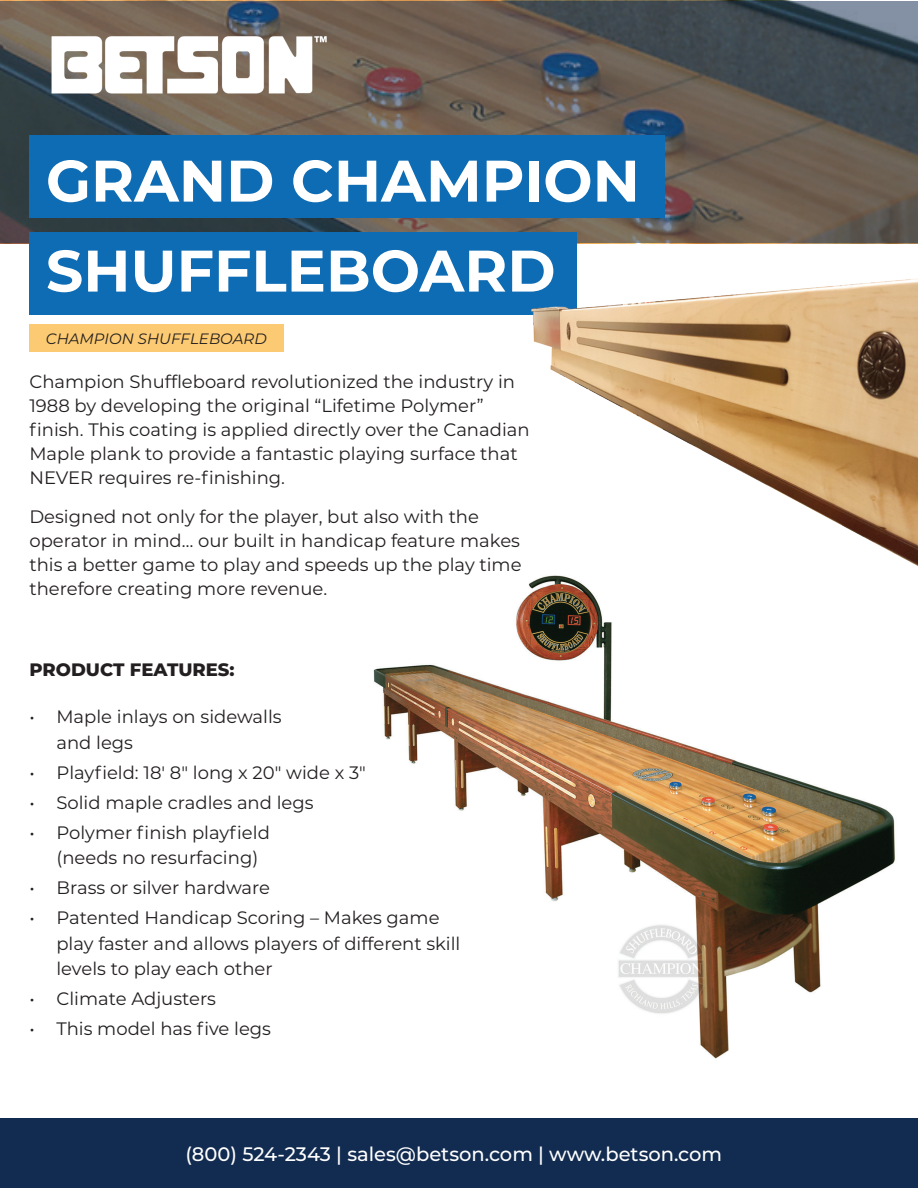
<style>
.page{position:relative;width:918px;height:1188px;background:#fff}
.page>*{position:absolute;margin:0;border:0;box-sizing:border-box;transform-origin:0 0}
.t1{font:700 58.5px/90px "Montserrat";color:#fff}
.t2{font:500 19.5px "Montserrat";color:#fff}
.t3{font:18px/24px "Montserrat";color:#231f20}
.t4{font:800 18px "Montserrat";color:#231f20}
.t5{font:italic 15px "Montserrat";color:#231f20}
</style>
<div class="page">
<svg style="left:0;top:1px;width:917px;height:242px;background:#5c5753"></svg>
<img style="left:48px;top:28px;width:285px;height:70px">
<img style="left:373px;top:583px;width:522px;height:476px">
<div style="left:29px;top:232px;width:548px;height:82px;background:#0e6cb4"></div>
<div style="left:29px;top:135px;width:636px;height:83px;background:#0e6cb4"></div>
<div style="left:0;top:1119px;width:918px;height:69px;background:#122b50"></div>
<img style="left:525px;top:243px;width:392px;height:340px">
<div style="left:29px;top:325px;width:255px;height:27px;background:#fbca72"></div>
<h1 class="t1" style="left:46px;top:133px;width:595px">GRAND CHAMPION<br>SHUFFLEBOARD</h1>
<p class="t5" style="left:46px;top:328px;width:222px">CHAMPION SHUFFLEBOARD</p>
<p class="t3" style="left:29px;top:369px;width:502px">Champion Shuffleboard revolutionized the industry in 1988 by developing the original “Lifetime Polymer” finish. This coating is applied directly over the Canadian Maple plank to provide a fantastic playing surface that NEVER requires re-finishing.</p>
<p class="t3" style="left:29px;top:504px;width:494px">Designed not only for the player, but also with the operator in mind… our built in handicap feature makes this a better game to play and speeds up the play time therefore creating more revenue.</p>
<p class="t4" style="left:29px;top:657px;width:207px">PRODUCT FEATURES:</p>
<p class="t3" style="left:56px;top:704px;width:227px;line-height:25.5px;text-indent:-27px">• Maple inlays on sidewalls and legs</p>
<p class="t3" style="left:29px;top:760px;width:338px">• Playfield: 18' 8" long x 20" wide x 3"</p>
<p class="t3" style="left:29px;top:790px;width:286px">• Solid maple cradles and legs</p>
<p class="t3" style="left:56px;top:819px;width:215px;line-height:25.5px;text-indent:-27px">• Polymer finish playfield (needs no resurfacing)</p>
<p class="t3" style="left:29px;top:875px;width:242px">• Brass or silver hardware</p>
<p class="t3" style="left:56px;top:905px;width:406px;line-height:25.5px;text-indent:-27px">• Patented Handicap Scoring – Makes game play faster and allows players of different skill levels to play each other</p>
<p class="t3" style="left:29px;top:986px;width:188px">• Climate Adjusters</p>
<p class="t3" style="left:29px;top:1016px;width:243px">• This model has five legs</p>
<p class="t2" style="left:185px;top:1140px;width:538px">(800) 524-2343 | sales@betson.com | www.betson.com</p>
</div>
